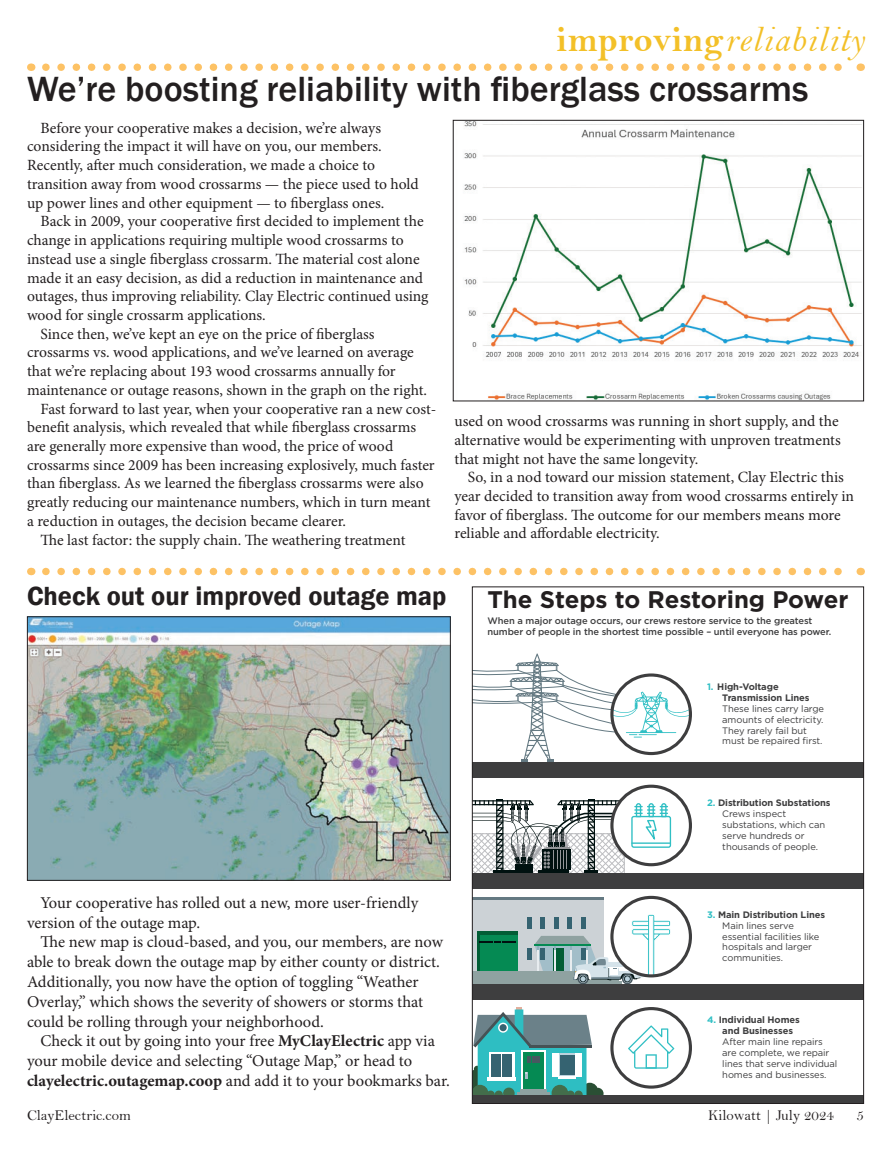
<style>
.page{position:relative;width:891px;height:1161px;background:#fff}
.page>*{position:absolute;margin:0;border:0;box-sizing:border-box;transform-origin:0 0}
.t1{font:500 36px "Franklin Gothic";color:#231f20}
.t2{font:36px "Bell MT Italic";letter-spacing:.03em;color:#f3c028}
.t3{font:600 27px "Franklin Gothic";color:#231f20}
.t4{font:700 24px "Gotham";letter-spacing:-.005em;color:#231f20}
.t5{font:16.5px/19.8px "Minion Pro";letter-spacing:-.005em;color:#231f20}
.t6{font:15.6px/18.8px "Minion Pro";color:#231f20}
.t7{font:15px "Bell";color:#231f20}
.t8{font:9.3px/10.9px "Gotham";letter-spacing:-.01em;color:#3e3e3f}
.t9{font:500 9.3px/10.9px "Gotham";letter-spacing:-.01em;color:#3e3e3f}
.t10{font:700 9.3px/10.9px "Gotham";letter-spacing:-.01em;color:#3e3e3f}
.s1{font-family:"Bell MT Bold"}
.s2{color:#30bfc4}
.s3{font-weight:700;color:#30bfc4}
.s4{font-weight:700}
</style>
<div class="page">
<div style="left:582px;top:1083px;width:16px;height:16px;background:#2a4f34;border-radius:50%"></div>
<svg style="left:592px;top:1088px;width:12px;height:11px"></svg>
<svg style="left:474px;top:1008px;width:118px;height:88px"></svg>
<div style="left:472px;top:897px;width:132px;height:88px;background:#ccd2d6"></div>
<hr style="left:472px;top:897px;width:132px;height:2px;background:#647982">
<div style="left:527px;top:948px;width:5px;height:12px;background:#356371"></div>
<div style="left:477px;top:932px;width:41px;height:41px;background:linear-gradient(to right,#025d35,#025d35)"></div>
<div style="left:481px;top:935px;width:37px;height:38px;background:#058a53"></div>
<svg style="left:479px;top:941px;width:37px;height:2px"></svg>
<div style="left:472px;top:971px;width:139px;height:15px;background:#8fa2a1"></div>
<div style="left:527px;top:917px;width:5px;height:12px;background:#356371"></div>
<svg style="left:474px;top:800px;width:151px;height:73px"></svg>
<div style="left:472px;top:1096px;width:392px;height:8px;background:#3e3e3f"></div>
<div style="left:472px;top:984px;width:392px;height:16px;background:#3e3e3f"></div>
<div style="left:472px;top:873px;width:392px;height:16px;background:#3e3e3f"></div>
<div style="left:472px;top:762px;width:392px;height:16px;background:#3e3e3f"></div>
<div style="left:610px;top:1007px;width:82px;height:82px;border:3px solid #3e3e3f;border-radius:50%"></div>
<svg style="left:628px;top:1025px;width:46px;height:44px"></svg>
<div style="left:612px;top:786px;width:78px;height:79px;background:#fff;border-radius:50%"></div>
<div style="left:610px;top:785px;width:82px;height:81px;border:3px solid #3e3e3f;border-radius:50%"></div>
<div style="left:631px;top:816px;width:40px;height:32px;border:1px solid #30bfc4;border-radius:2px"></div>
<svg style="left:635px;top:803px;width:32px;height:37px"></svg>
<hr style="left:632px;top:842px;width:38px;height:2px;background:#30bfc4">
<svg style="left:534px;top:914px;width:137px;height:70px"></svg>
<div style="left:610px;top:896px;width:82px;height:81px;border:3px solid #3e3e3f;border-radius:50%"></div>
<svg style="left:474px;top:653px;width:216px;height:109px"></svg>
<div style="left:610px;top:673px;width:82px;height:82px;border:3px solid #3e3e3f;border-radius:50%"></div>
<svg style="left:46px;top:63px;width:796px;height:8px"></svg>
<svg style="left:46px;top:568px;width:796px;height:7px"></svg>
<img style="left:464px;top:122px;width:398px;height:277px">
<div style="left:453px;top:120px;width:411px;height:281px;border:1px solid #231f20"></div>
<img style="left:29px;top:618px;width:420px;height:261px">
<div style="left:27px;top:616px;width:424px;height:265px;border:1px solid #231f20"></div>
<h1 class="t2" style="left:557px;top:18px;width:309px"><span class="s1">improving</span>reliability</h1>
<h1 class="t1" style="left:27px;top:67px;width:783px">We’re boosting reliability with fiberglass crossarms</h1>
<p class="t6" style="left:27px;top:118px;width:393px;text-indent:13px">Before your cooperative makes a decision, we’re always considering the impact it will have on you, our members.<br>Recently, after much consideration, we made a choice to transition away from wood crossarms — the piece used to hold up power lines and other equipment — to fiberglass ones.</p>
<p class="t6" style="left:40px;top:212px;width:385px">Back in 2009, your cooperative first decided to implement the</p>
<p class="t6" style="left:27px;top:231px;width:378px">change in applications requiring multiple wood crossarms to</p>
<p class="t6" style="left:27px;top:250px;width:394px">instead use a single fiberglass crossarm. The material cost alone</p>
<p class="t6" style="left:27px;top:268px;width:398px">made it an easy decision, as did a reduction in maintenance and</p>
<p class="t6" style="left:27px;top:287px;width:403px">outages, thus improving reliability. Clay Electric continued using</p>
<p class="t6" style="left:27px;top:306px;width:240px">wood for single crossarm applications.</p>
<p class="t6" style="left:40px;top:324px;width:336px">Since then, we’ve kept an eye on the price of fiberglass</p>
<p class="t6" style="left:27px;top:343px;width:388px">crossarms vs. wood applications, and we’ve learned on average</p>
<p class="t6" style="left:27px;top:362px;width:370px">that we’re replacing about 193 wood crossarms annually for</p>
<p class="t6" style="left:27px;top:381px;width:402px">maintenance or outage reasons, shown in the graph on the right.</p>
<p class="t6" style="left:40px;top:399px;width:397px">Fast forward to last year, when your cooperative ran a new cost-</p>
<p class="t6" style="left:27px;top:418px;width:391px">benefit analysis, which revealed that while fiberglass crossarms</p>
<p class="t6" style="left:27px;top:437px;width:368px">are generally more expensive than wood, the price of wood</p>
<p class="t6" style="left:27px;top:455px;width:409px">crossarms since 2009 has been increasing explosively, much faster</p>
<p class="t6" style="left:27px;top:474px;width:398px">than fiberglass. As we learned the fiberglass crossarms were also</p>
<p class="t6" style="left:27px;top:493px;width:405px">greatly reducing our maintenance numbers, which in turn meant</p>
<p class="t6" style="left:27px;top:512px;width:321px">a reduction in outages, the decision became clearer.</p>
<p class="t6" style="left:40px;top:530px;width:366px">The last factor: the supply chain. The weathering treatment</p>
<p class="t6" style="left:454px;top:412px;width:388px">used on wood crossarms was running in short supply, and the alternative would be experimenting with unproven treatments that might not have the same longevity.</p>
<p class="t6" style="left:454px;top:468px;width:401px;text-indent:13px">So, in a nod toward our mission statement, Clay Electric this year decided to transition away from wood crossarms entirely in favor of fiberglass. The outcome for our members means more reliable and affordable electricity.</p>
<h2 class="t3" style="left:27px;top:580px;width:421px">Check out our improved outage map</h2>
<h3 class="t4" style="left:488px;top:584px;width:362px">The Steps to Restoring Power</h3>
<p class="t9" style="left:487px;top:616px;width:345px">When a major outage occurs, our crews restore service to the greatest number of people in the shortest time possible – until everyone has power.</p>
<p class="t10" style="left:722px;top:681px;width:89px;text-indent:-15px"><span class="s2">1.</span> High-Voltage<br>Transmission Lines</p>
<p class="t8" style="left:722px;top:703px;width:103px">These lines carry large amounts of electricity.<br>They rarely fail but must be repaired first.</p>
<p class="t8" style="left:722px;top:797px;width:110px;text-indent:-15px"><span class="s3">2.</span> <span class="s4">Distribution Substations<br></span>Crews inspect substations, which can serve hundreds or thousands of people.</p>
<p class="t5" style="left:27px;top:893px;width:393px;text-indent:13px">Your cooperative has rolled out a new, more user-friendly version of the outage map.</p>
<p class="t5" style="left:27px;top:932px;width:417px;text-indent:13px">The new map is cloud-based, and you, our members, are now able to break down the outage map by either county or district.<br>Additionally, you now have the option of toggling “Weather Overlay,” which shows the severity of showers or storms that could be rolling through your neighborhood.</p>
<p class="t5" style="left:27px;top:1031px;width:424px;text-indent:13px">Check it out by going into your free <span class="s4">MyClayElectric</span> app via your mobile device and selecting “Outage Map,” or head to <span class="s4">clayelectric.outagemap.coop</span> and add it to your bookmarks bar.</p>
<p class="t8" style="left:722px;top:909px;width:104px;text-indent:-15px"><span class="s3">3.</span> <span class="s4">Main Distribution Lines<br></span>Main lines serve essential facilities like hospitals and larger communities.</p>
<p class="t10" style="left:722px;top:1015px;width:79px;text-indent:-15px"><span class="s2">4.</span> Individual Homes and Businesses</p>
<p class="t8" style="left:722px;top:1036px;width:117px">After main line repairs are complete, we repair lines that serve individual homes and businesses.</p>
<p class="t7" style="left:27px;top:1106px;width:105px">ClayElectric.com</p>
<p class="t7" style="left:708px;top:1106px;width:127px">Kilowatt | July 2024</p>
<p class="t7" style="left:857px;top:1106px;width:9px">5</p>
</div>
